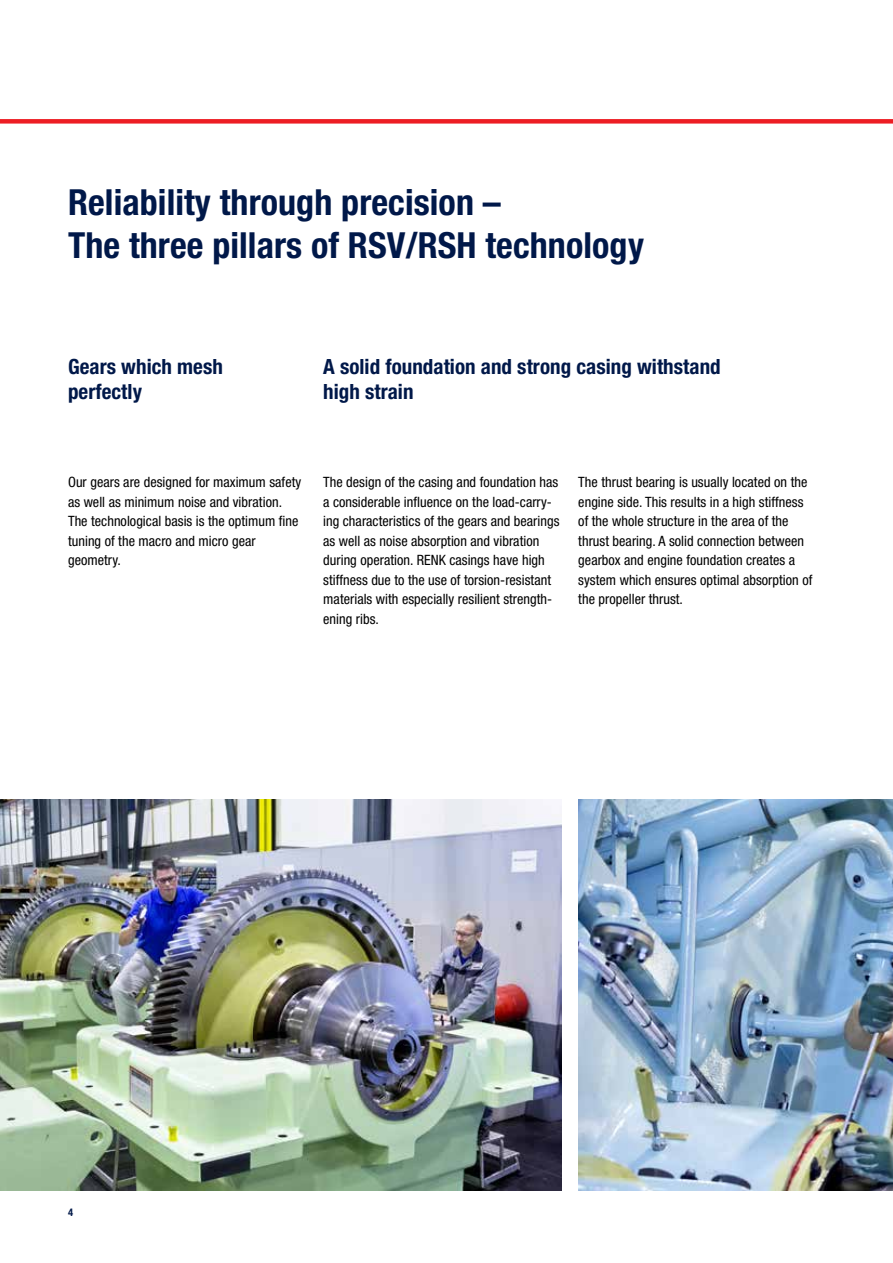
<style>
.page{position:relative;width:893px;height:1263px;background:#fff}
.page>*{position:absolute;margin:0;border:0;box-sizing:border-box;transform-origin:0 0}
.t1{font:700 condensed 36px/43.2px "Helvetica Neue LT";letter-spacing:.005em;color:#001849}
.t2{font:700 condensed 21px/25.2px "Helvetica Neue LT";letter-spacing:.005em;color:#001849}
.t3{font:condensed 14.25px/19.5px "Helvetica Neue LT";letter-spacing:.005em;color:#000}
.t4{font:700 condensed 10.5px "Helvetica Neue LT";color:#001849}
</style>
<div class="page">
<img style="left:0;top:799px;width:561px;height:392px">
<img style="left:578px;top:799px;width:315px;height:392px">
<div style="left:0;top:119px;width:893px;height:5px;background:#ed1d24"></div>
<h1 class="t1" style="left:68px;top:180px;width:577px">Reliability through precision –<br>The three pillars of RSV/RSH technology</h1>
<h2 class="t2" style="left:68px;top:353px;width:156px">Gears which mesh perfectly</h2>
<h2 class="t2" style="left:323px;top:353px;width:399px">A solid foundation and strong casing withstand high strain</h2>
<p class="t3" style="left:68px;top:473px;width:235px">Our gears are designed for maximum safety as well as minimum noise and vibration.<br>The technological basis is the optimum fine tuning of the macro and micro gear geometry.</p>
<p class="t3" style="left:323px;top:473px;width:238px">The design of the casing and foundation has a considerable influence on the load-carry&shy;ing characteristics of the gears and bearings as well as noise absorption and vibration during operation. RENK casings have high stiffness due to the use of torsion-resistant materials with especially resilient strength&shy;ening ribs.</p>
<p class="t3" style="left:578px;top:472px;width:236px">The thrust bearing is usually located on the engine side. This results in a high stiffness of the whole structure in the area of the thrust bearing. A solid connection between gearbox and engine foundation creates a system which ensures optimal absorption of the propeller thrust.</p>
<p class="t4" style="left:68px;top:1206px;width:7px">4</p>
</div>
